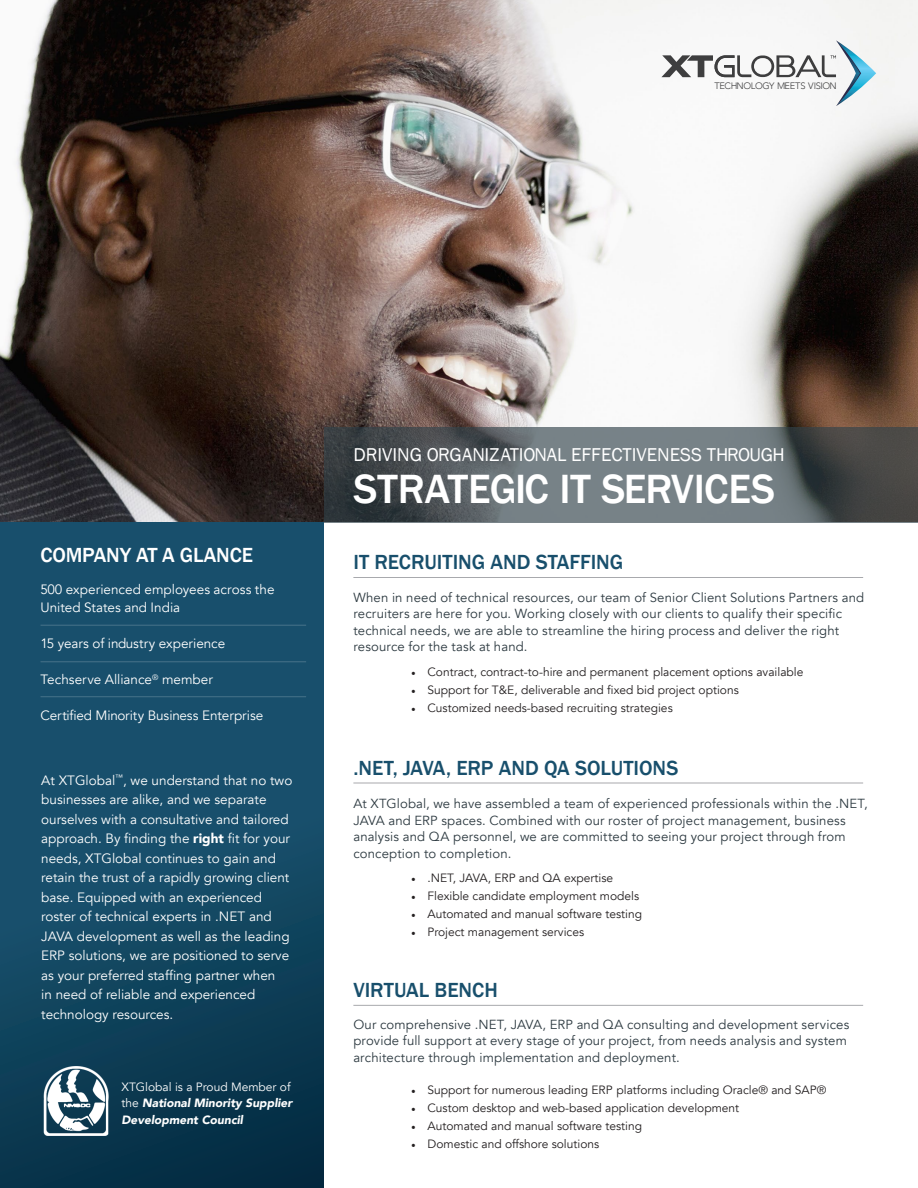
<style>
.page{position:relative;width:918px;height:1188px;background:#fff}
.page>*{position:absolute;margin:0;border:0;box-sizing:border-box;transform-origin:0 0}
.t1{font:500 42px "Franklin Gothic";letter-spacing:-.01em;color:#fff}
.t2{font:500 21px "Franklin Gothic";color:#184f6c}
.t3{font:500 21px "Franklin Gothic";letter-spacing:-.01em;color:#fff}
.t4{font:19.05px "Franklin Gothic";color:#fff}
.t5{font:13.5px/19.5px "Avenir";color:#fff}
.t6{font:13.2px/16.5px "Avenir";letter-spacing:.01em;color:#2d3a41}
.t7{font:12px "Avenir";color:#231f20}
.t8{font:italic 900 12px/16.5px "Avenir";color:#fff}
.t9{font:300 9.3px "Avenir";letter-spacing:-.04em;color:#3e3e3f}
.s1{font-weight:900}
.s2{font-weight:400;font-style:normal}
.s3{font-family:"Minion Pro"}
</style>
<div class="page">
<img style="left:0;top:0;width:918px;height:523px">
<div style="left:0;top:523px;width:324px;height:665px;background:linear-gradient(to bottom,#1d5877,#09364d)"></div>
<hr style="left:353px;top:577px;width:510px;height:1px;background:#a8a9ad">
<hr style="left:353px;top:783px;width:510px;height:1px;background:#a8a9ad">
<hr style="left:353px;top:1005px;width:510px;height:1px;background:#a8a9ad">
<svg style="left:324px;top:428px;width:594px;height:95px;background:#5c6467"></svg>
<svg style="left:661px;top:40px;width:215px;height:66px"></svg>
<img style="left:38px;top:1063px;width:74px;height:76px">
<hr style="left:41px;top:661px;width:265px;height:1px;background:#f2f3f4">
<hr style="left:41px;top:625px;width:265px;height:1px;background:#f2f3f4">
<hr style="left:41px;top:696px;width:265px;height:1px;background:#f2f3f4">
<p class="t9" style="left:714px;top:80px;width:124px">TECHNOLOGY MEETS VISION</p>
<p class="t3" style="left:40px;top:542px;width:214px">COMPANY AT A GLANCE</p>
<p class="t5" style="left:40px;top:581px;width:236px;line-height:18px">500 experienced employees across the<br>United States and India</p>
<p class="t5" style="left:40px;top:634px;width:186px">15 years of industry experience</p>
<p class="t5" style="left:40px;top:670px;width:174px">Techserve Alliance<sup>®</sup> member</p>
<p class="t5" style="left:40px;top:706px;width:224px">Certified Minority Business Enterprise</p>
<p class="t5" style="left:41px;top:770px;width:253px">At XTGlobal<sup>™</sup>, we understand that no two businesses are alike, and we separate ourselves with a consultative and tailored approach. By finding the <span class="s1">right</span> fit for your needs, XTGlobal continues to gain and retain the trust of a rapidly growing client base. Equipped with an experienced roster of technical experts in .NET and JAVA development as well as the leading ERP solutions, we are positioned to serve as your preferred staffing partner when<br>in need of reliable and experienced technology resources.</p>
<p class="t8" style="left:122px;top:1078px;width:172px"><span class="s2">XTGlobal is a Proud Member of the</span> National Minority Supplier<br>Development Council</p>
<p class="t4" style="left:353px;top:443px;width:433px">DRIVING ORGANIZATIONAL EFFECTIVENESS THROUGH</p>
<p class="t1" style="left:353px;top:463px;width:423px">STRATEGIC IT SERVICES</p>
<p class="t2" style="left:353px;top:549px;width:271px">IT RECRUITING AND STAFFING</p>
<p class="t6" style="left:353px;top:589px;width:512px">When in need of technical resources, our team of Senior Client Solutions Partners and recruiters are here for you. Working closely with our clients to qualify their specific technical needs, we are able to streamline the hiring process and deliver the right resource for the task at hand.</p>
<p class="t7" style="left:411px;top:664px;width:394px"><span class="s3">•</span> Contract, contract-to-hire and permanent placement options available</p>
<p class="t7" style="left:411px;top:682px;width:329px"><span class="s3">•</span> Support for T&amp;E, deliverable and fixed bid project options</p>
<p class="t7" style="left:411px;top:700px;width:263px"><span class="s3">•</span> Customized needs-based recruiting strategies</p>
<p class="t2" style="left:353px;top:755px;width:326px">.NET, JAVA, ERP AND QA SOLUTIONS</p>
<p class="t6" style="left:353px;top:796px;width:516px">At XTGlobal, we have assembled a team of experienced professionals within the .NET, JAVA and ERP spaces. Combined with our roster of project management, business analysis and QA personnel, we are committed to seeing your project through from conception to completion.</p>
<p class="t7" style="left:411px;top:871px;width:204px"><span class="s3">•</span> .NET, JAVA, ERP and QA expertise</p>
<p class="t7" style="left:411px;top:889px;width:230px"><span class="s3">•</span> Flexible candidate employment models</p>
<p class="t7" style="left:411px;top:907px;width:233px"><span class="s3">•</span> Automated and manual software testing</p>
<p class="t7" style="left:411px;top:925px;width:175px"><span class="s3">•</span> Project management services</p>
<p class="t2" style="left:353px;top:977px;width:146px">VIRTUAL BENCH</p>
<p class="t6" style="left:353px;top:1016px;width:497px">Our comprehensive .NET, JAVA, ERP and QA consulting and development services provide full support at every stage of your project, from needs analysis and system architecture through implementation and deployment.</p>
<p class="t7" style="left:411px;top:1082px;width:417px"><span class="s3">•</span> Support for numerous leading ERP platforms including Oracle® and SAP®</p>
<p class="t7" style="left:411px;top:1100px;width:330px"><span class="s3">•</span> Custom desktop and web-based application development</p>
<p class="t7" style="left:411px;top:1118px;width:233px"><span class="s3">•</span> Automated and manual software testing</p>
<p class="t7" style="left:411px;top:1136px;width:190px"><span class="s3">•</span> Domestic and offshore solutions</p>
</div>
